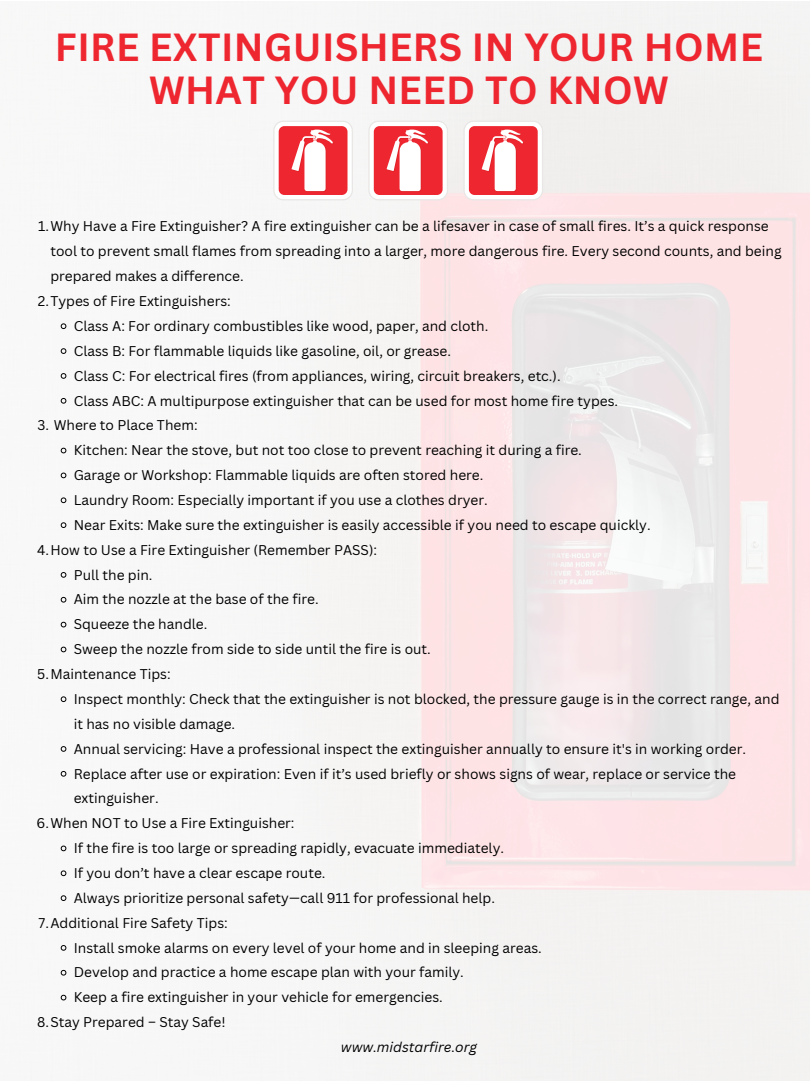
<style>
.page{position:relative;width:810px;height:1081px;background:#fff}
.page>*{position:absolute;margin:0;border:0;box-sizing:border-box;transform-origin:0 0}
.t1{font:700 38.12px/43.6px "Canva Sans";letter-spacing:.01em;color:#ee2630;text-align:center}
.t2{font:13.75px/24.9px "Canva Sans";color:#000}
.t3{font:italic 13.75px "Canva Sans";color:#000}
</style>
<div class="page">
<img style="left:60px;top:2px;width:750px;height:1078px">
<svg style="left:61px;top:323px;width:5px;height:6px"></svg>
<svg style="left:61px;top:348px;width:5px;height:6px"></svg>
<svg style="left:61px;top:373px;width:5px;height:5px"></svg>
<svg style="left:61px;top:398px;width:5px;height:5px"></svg>
<svg style="left:61px;top:447px;width:5px;height:6px"></svg>
<svg style="left:61px;top:472px;width:5px;height:6px"></svg>
<svg style="left:61px;top:497px;width:5px;height:6px"></svg>
<svg style="left:61px;top:522px;width:5px;height:6px"></svg>
<svg style="left:61px;top:571px;width:5px;height:6px"></svg>
<svg style="left:61px;top:596px;width:5px;height:6px"></svg>
<svg style="left:61px;top:621px;width:5px;height:6px"></svg>
<svg style="left:61px;top:646px;width:5px;height:6px"></svg>
<svg style="left:61px;top:696px;width:5px;height:5px"></svg>
<svg style="left:61px;top:745px;width:5px;height:6px"></svg>
<svg style="left:61px;top:770px;width:5px;height:6px"></svg>
<svg style="left:61px;top:845px;width:5px;height:6px"></svg>
<svg style="left:61px;top:870px;width:5px;height:5px"></svg>
<svg style="left:61px;top:894px;width:5px;height:6px"></svg>
<svg style="left:61px;top:944px;width:5px;height:6px"></svg>
<svg style="left:61px;top:969px;width:5px;height:6px"></svg>
<svg style="left:61px;top:994px;width:5px;height:6px"></svg>
<svg style="left:368px;top:121px;width:80px;height:79px"></svg>
<svg style="left:273px;top:121px;width:80px;height:79px"></svg>
<svg style="left:463px;top:121px;width:80px;height:79px"></svg>
<p class="t1" style="left:55px;top:24px;width:710px">FIRE EXTINGUISHERS IN YOUR HOME<br>WHAT YOU NEED TO KNOW</p>
<p class="t2" style="left:50px;top:213px;width:733px;text-indent:-12px">1.Why Have a Fire Extinguisher? A fire extinguisher can be a lifesaver in case of small fires. It’s a quick response tool to prevent small flames from spreading into a larger, more dangerous fire. Every second counts, and being prepared makes a difference.</p>
<h1 class="t2" style="left:38px;top:288px;width:195px">2.Types of Fire Extinguishers:</h1>
<p class="t2" style="left:74px;top:313px;width:416px">Class A: For ordinary combustibles like wood, paper, and cloth.</p>
<p class="t2" style="left:74px;top:338px;width:379px">Class B: For flammable liquids like gasoline, oil, or grease.</p>
<p class="t2" style="left:74px;top:363px;width:488px">Class C: For electrical fires (from appliances, wiring, circuit breakers, etc.).</p>
<p class="t2" style="left:74px;top:387px;width:546px">Class ABC: A multipurpose extinguisher that can be used for most home fire types.</p>
<p class="t2" style="left:37px;top:412px;width:162px">3. Where to Place Them:</p>
<p class="t2" style="left:74px;top:437px;width:510px">Kitchen: Near the stove, but not too close to prevent reaching it during a fire.</p>
<p class="t2" style="left:74px;top:462px;width:411px">Garage or Workshop: Flammable liquids are often stored here.</p>
<p class="t2" style="left:74px;top:487px;width:416px">Laundry Room: Especially important if you use a clothes dryer.</p>
<p class="t2" style="left:74px;top:512px;width:578px">Near Exits: Make sure the extinguisher is easily accessible if you need to escape quickly.</p>
<p class="t2" style="left:37px;top:536px;width:342px">4.How to Use a Fire Extinguisher (Remember PASS):</p>
<p class="t2" style="left:74px;top:561px;width:80px">Pull the pin.</p>
<p class="t2" style="left:74px;top:586px;width:246px">Aim the nozzle at the base of the fire.</p>
<p class="t2" style="left:74px;top:611px;width:135px">Squeeze the handle.</p>
<p class="t2" style="left:74px;top:636px;width:359px">Sweep the nozzle from side to side until the fire is out.</p>
<p class="t2" style="left:37px;top:661px;width:135px">5.Maintenance Tips:</p>
<p class="t2" style="left:74px;top:685px;width:707px">Inspect monthly: Check that the extinguisher is not blocked, the pressure gauge is in the correct range, and it has no visible damage.</p>
<p class="t2" style="left:74px;top:735px;width:674px">Annual servicing: Have a professional inspect the extinguisher annually to ensure it's in working order.</p>
<p class="t2" style="left:74px;top:760px;width:664px">Replace after use or expiration: Even if it’s used briefly or shows signs of wear, replace or service the extinguisher.</p>
<p class="t2" style="left:37px;top:810px;width:260px">6.When NOT to Use a Fire Extinguisher:</p>
<p class="t2" style="left:74px;top:835px;width:432px">If the fire is too large or spreading rapidly, evacuate immediately.</p>
<p class="t2" style="left:74px;top:859px;width:253px">If you don’t have a clear escape route.</p>
<p class="t2" style="left:74px;top:884px;width:423px">Always prioritize personal safety—call 911 for professional help.</p>
<p class="t2" style="left:39px;top:909px;width:191px">7.Additional Fire Safety Tips:</p>
<p class="t2" style="left:74px;top:934px;width:470px">Install smoke alarms on every level of your home and in sleeping areas.</p>
<p class="t2" style="left:74px;top:959px;width:392px">Develop and practice a home escape plan with your family.</p>
<p class="t2" style="left:74px;top:984px;width:371px">Keep a fire extinguisher in your vehicle for emergencies.</p>
<p class="t2" style="left:37px;top:1008px;width:190px">8.Stay Prepared – Stay Safe!</p>
<p class="t3" style="left:341px;top:1036px;width:138px">www.midstarfire.org</p>
</div>
